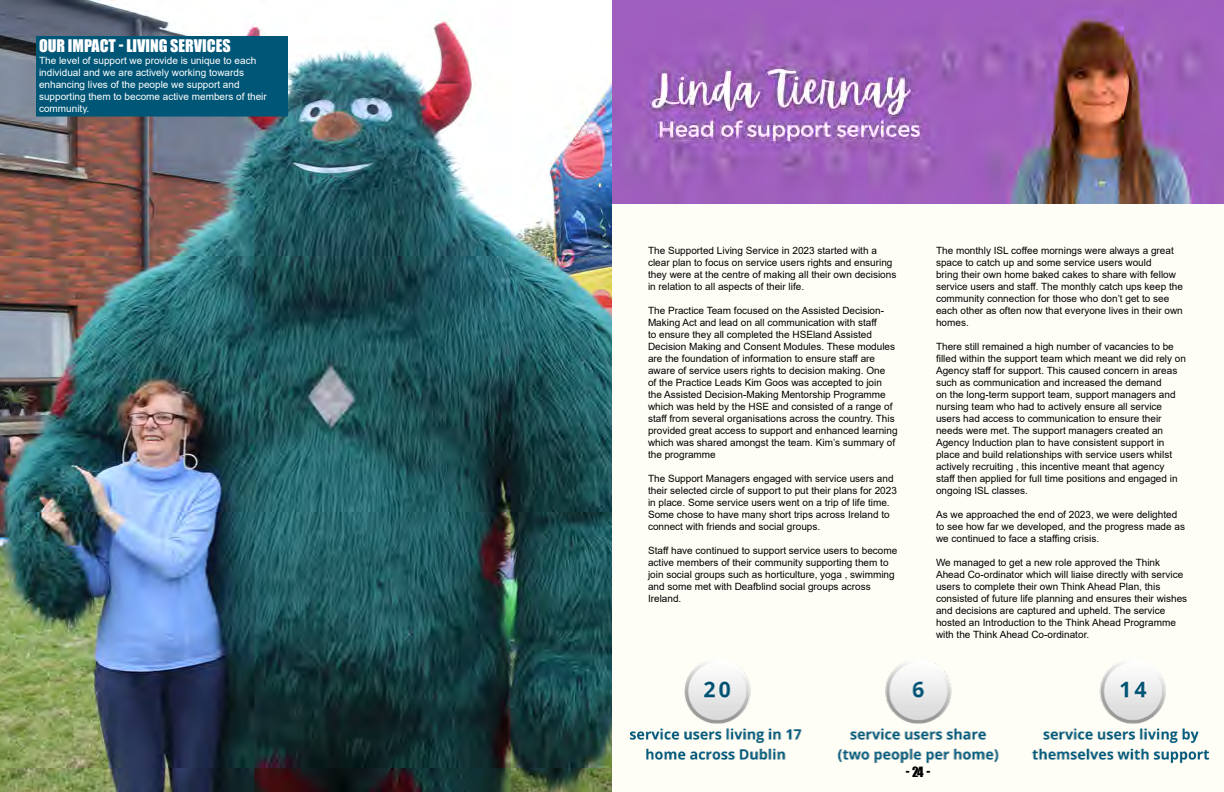
<style>
.page{position:relative;width:1224px;height:792px;background:#fff}
.page>*{position:absolute;margin:0;border:0;box-sizing:border-box;transform-origin:0 0}
.t1{font:16px "Impact";color:#fff}
.t2{font:13px "Impact";color:#000}
.t3{font:10px/12px "Arial";color:#000}
.t4{font:10px/12px "Arial";color:#fff}
</style>
<div class="page">
<div style="left:612px;top:0;width:612px;height:792px;background:#fffef6"></div>
<img style="left:0;top:0;width:612px;height:792px">
<div style="left:38px;top:38px;width:248px;height:77px;background:#005677"></div>
<div style="left:36px;top:36px;width:252px;height:81px;border:3px solid #005677"></div>
<img style="left:612px;top:0;width:612px;height:204px">
<img style="left:629px;top:660px;width:581px;height:104px">
<h1 class="t1" style="left:39px;top:33px;width:193px">OUR IMPACT - LIVING SERVICES</h1>
<p class="t4" style="left:39px;top:54px;width:229px">The level of support we provide is unique to each individual and we are actively working towards enhancing lives of the people we support and supporting them to become active members of their community.</p>
<p class="t3" style="left:648px;top:244px;width:250px">The Supported Living Service in 2023 started with a clear plan to focus on service users rights and ensuring they were at the centre of making all their own decisions in relation to all aspects of their life.</p>
<p class="t3" style="left:648px;top:304px;width:251px">The Practice Team focused on the Assisted Decision-Making Act and lead on all communication with staff<br>to ensure they all completed the HSEland Assisted Decision Making and Consent Modules. These modules are the foundation of information to ensure staff are aware of service users rights to decision making. One<br>of the Practice Leads Kim Goos was accepted to join the Assisted Decision-Making Mentorship Programme which was held by the HSE and consisted of a range of staff from several organisations across the country. This provided great access to support and enhanced learning which was shared amongst the team. Kim’s summary of the programme</p>
<p class="t3" style="left:648px;top:472px;width:251px">The Support Managers engaged with service users and their selected circle of support to put their plans for 2023 in place. Some service users went on a trip of life time.<br>Some chose to have many short trips across Ireland to connect with friends and social groups.</p>
<p class="t3" style="left:648px;top:544px;width:251px">Staff have continued to support service users to become active members of their community supporting them to join social groups such as horticulture, yoga , swimming and some met with Deafblind social groups across Ireland.</p>
<p class="t3" style="left:936px;top:244px;width:248px">The monthly ISL coffee mornings were always a great space to catch up and some service users would<br>bring their own home baked cakes to share with fellow service users and staff. The monthly catch ups keep the community connection for those who don’t get to see each other as often now that everyone lives in their own homes.</p>
<p class="t3" style="left:936px;top:340px;width:252px">There still remained a high number of vacancies to be filled within the support team which meant we did rely on Agency staff for support. This caused concern in areas such as communication and increased the demand<br>on the long-term support team, support managers and nursing team who had to actively ensure all service users had access to communication to ensure their needs were met. The support managers created an Agency Induction plan to have consistent support in place and build relationships with service users whilst actively recruiting , this incentive meant that agency<br>staff then applied for full time positions and engaged in ongoing ISL classes.</p>
<p class="t3" style="left:936px;top:508px;width:251px">As we approached the end of 2023, we were delighted to see how far we developed, and the progress made as we continued to face a staffing crisis.</p>
<p class="t3" style="left:936px;top:556px;width:253px">We managed to get a new role approved the Think Ahead Co-ordinator which will liaise directly with service users to complete their own Think Ahead Plan, this consisted of future life planning and ensures their wishes and decisions are captured and upheld. The service hosted an Introduction to the Think Ahead Programme with the Think Ahead Co-ordinator.</p>
<h2 class="t2" style="left:906px;top:762px;width:26px">- 24 -</h2>
</div>
